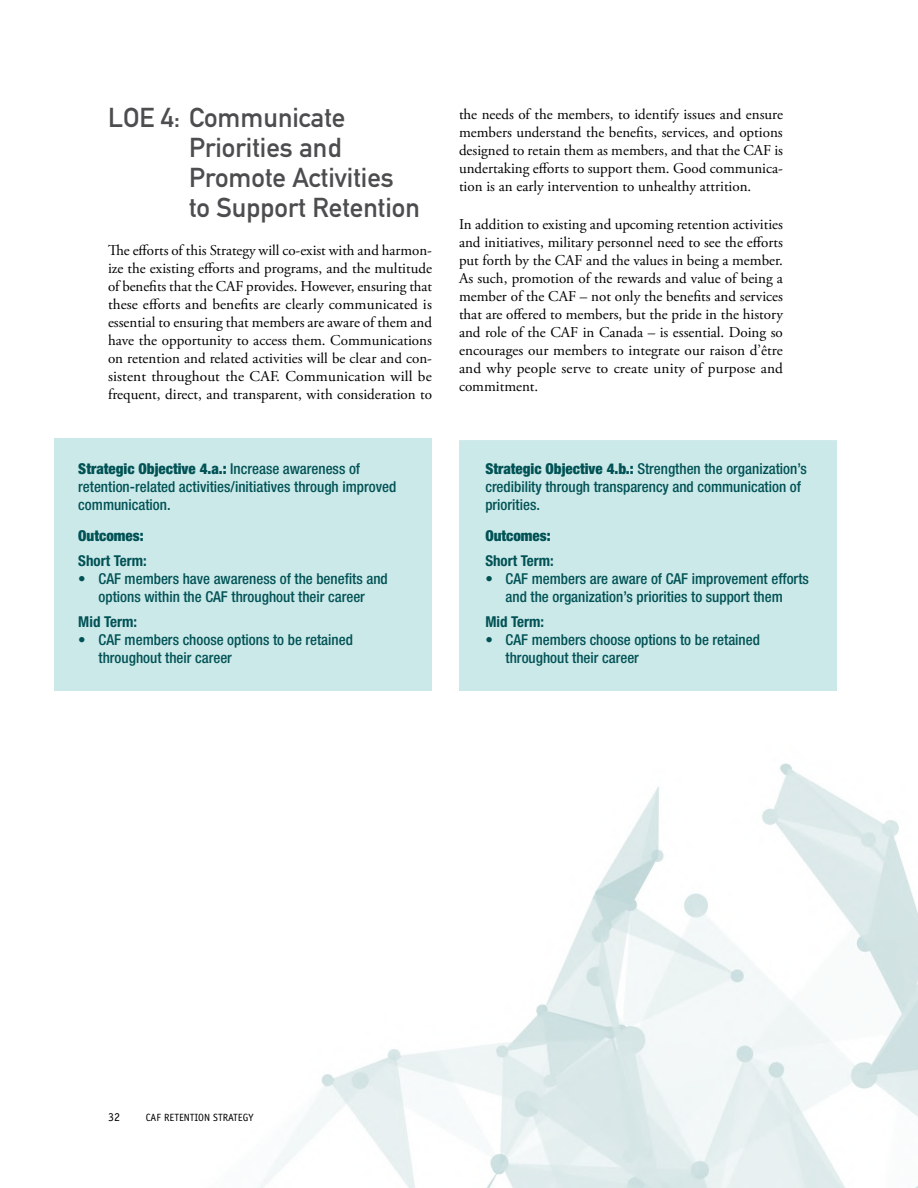
<style>
.page{position:relative;width:918px;height:1188px;background:#fff}
.page>*{position:absolute;margin:0;border:0;box-sizing:border-box;transform-origin:0 0}
.H3_LOE{font:27px/30px "DIN Mittelschrift Std";color:#4d4d4f}
.body{font:15px/18px "Adobe Garamond Pro";color:#000;text-align:justify}
.Stategic_Objective{font:500 condensed 15px/18px "Helvetica Neue LT Std";color:#015255}
.Stategic_Objective_l{font:500 condensed 15px/18px "Helvetica Neue LT Std";color:#015255}
.SO_-term{font:700 condensed 15px "Helvetica Neue LT Std";color:#015255}
.SO_Outcome{font:900 condensed 15px "Helvetica Neue LT Std";color:#015255}
.t1{font:12px "Officina Sans Std";color:#000}
.t2{font:10.5px "Officina Sans Std";color:#000}
.s1{font-weight:900}
</style>
<div class="page">
<div style="left:54px;top:438px;width:378px;height:253px;background:#cce9e9"></div>
<div style="left:459px;top:438px;width:378px;height:253px;background:#cce9e9"></div>
<div style="left:458px;top:415px;width:386px;height:25px;background:#fff"></div>
<img style="left:260px;top:763px;width:658px;height:425px">
<p class="H3_LOE" style="left:189px;top:103px;width:232px;text-indent:-81px">LOE 4: Communicate<br>Priorities and<br>Promote Activities to Support Retention</p>
<p class="body" style="left:108px;top:242px;width:326px">The efforts of this Strategy will co-exist with and harmon&shy;ize the existing efforts and programs, and the multitude of benefits that the CAF provides. However, ensuring that these efforts and benefits are clearly communicated is essential to ensuring that members are aware of them and have the opportunity to access them. Communications on retention and related activities will be clear and con&shy;sistent throughout the CAF. Communication will be frequent, direct, and transparent, with consideration to</p>
<p class="Stategic_Objective" style="left:78px;top:459px;width:319px"><span class="s1">Strategic Objective 4.a.:</span> Increase awareness of retention-related activities/initiatives through improved communication.</p>
<p class="SO_Outcome" style="left:78px;top:527px;width:67px">Outcomes:</p>
<p class="SO_-term" style="left:78px;top:552px;width:70px">Short Term:</p>
<p class="Stategic_Objective" style="left:78px;top:570px;width:311px;text-align:center">• CAF members have awareness of the benefits and options within the CAF throughout their career</p>
<p class="SO_-term" style="left:78px;top:612px;width:60px">Mid Term:</p>
<p class="Stategic_Objective" style="left:99px;top:630px;width:256px;text-indent:-20px">• CAF members choose options to be retained throughout their career</p>
<p class="body" style="left:459px;top:106px;width:326px">the needs of the members, to identify issues and ensure members understand the benefits, services, and options designed to retain them as members, and that the CAF is undertaking efforts to support them. Good communica&shy;tion is an early intervention to unhealthy attrition.</p>
<p class="body" style="left:459px;top:216px;width:326px">In addition to existing and upcoming retention activities and initiatives, military personnel need to see the efforts put forth by the CAF and the values in being a member.<br>As such, promotion of the rewards and value of being a member of the CAF – not only the benefits and services that are offered to members, but the pride in the history and role of the CAF in Canada – is essential. Doing so encourages our members to integrate our raison d’être and why people serve to create unity of purpose and commitment.</p>
<p class="Stategic_Objective_l" style="left:485px;top:459px;width:323px"><span class="s1">Strategic Objective 4.b.:</span> Strengthen the organization’s credibility through transparency and communication of priorities.</p>
<p class="SO_Outcome" style="left:485px;top:527px;width:67px">Outcomes:</p>
<p class="SO_-term" style="left:485px;top:552px;width:70px">Short Term:</p>
<p class="Stategic_Objective" style="left:485px;top:570px;width:325px;text-align:center">• CAF members are aware of CAF improvement efforts and the organization’s priorities to support them</p>
<p class="SO_-term" style="left:485px;top:612px;width:60px">Mid Term:</p>
<p class="Stategic_Objective" style="left:506px;top:630px;width:256px;text-indent:-20px">• CAF members choose options to be retained throughout their career</p>
<p class="t1" style="left:108px;top:1109px;width:13px">32</p>
<p class="t2" style="left:146px;top:1111px;width:109px">CAF RETENTION STRATEGY</p>
</div>
